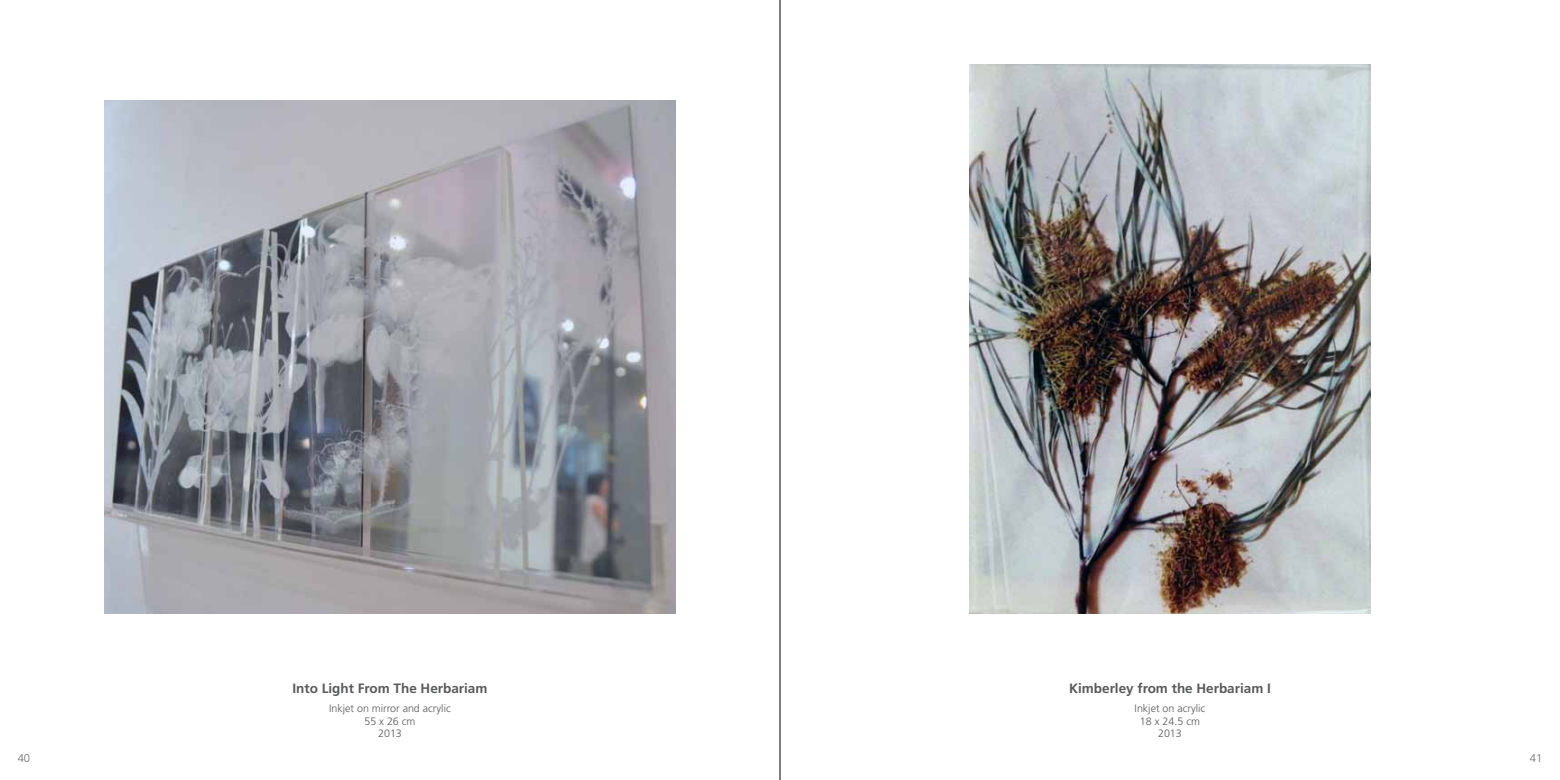
<style>
.page{position:relative;width:1560px;height:780px;background:#fff}
.page>*{position:absolute;margin:0;border:0;box-sizing:border-box;transform-origin:0 0}
.t1{font:700 13.5px "Frutiger";color:#58595b}
.t2{font:300 11.25px "Frutiger";color:#6d6e71}
.t3{font:300 10.75px/12.4px "Frutiger";color:#58595b;text-align:center}
</style>
<div class="page">
<hr style="left:779px;top:1px;width:1px;height:779px;background:#000">
<img style="left:105px;top:100px;width:570px;height:513px">
<img style="left:969px;top:64px;width:401px;height:549px">
<p class="t1" style="left:292px;top:680px;width:196px">Into Light From The Herbariam</p>
<p class="t3" style="left:329px;top:702px;width:123px">Inkjet on mirror and acrylic<br>55 x 26 cm<br>2013</p>
<p class="t1" style="left:1069px;top:680px;width:203px">Kimberley from the Herbariam I</p>
<p class="t3" style="left:1134px;top:702px;width:72px">Inkjet on acrylic<br>18 x 24.5 cm<br>2013</p>
<p class="t2" style="left:18px;top:752px;width:14px">40</p>
<p class="t2" style="left:1529px;top:752px;width:14px">41</p>
</div>
